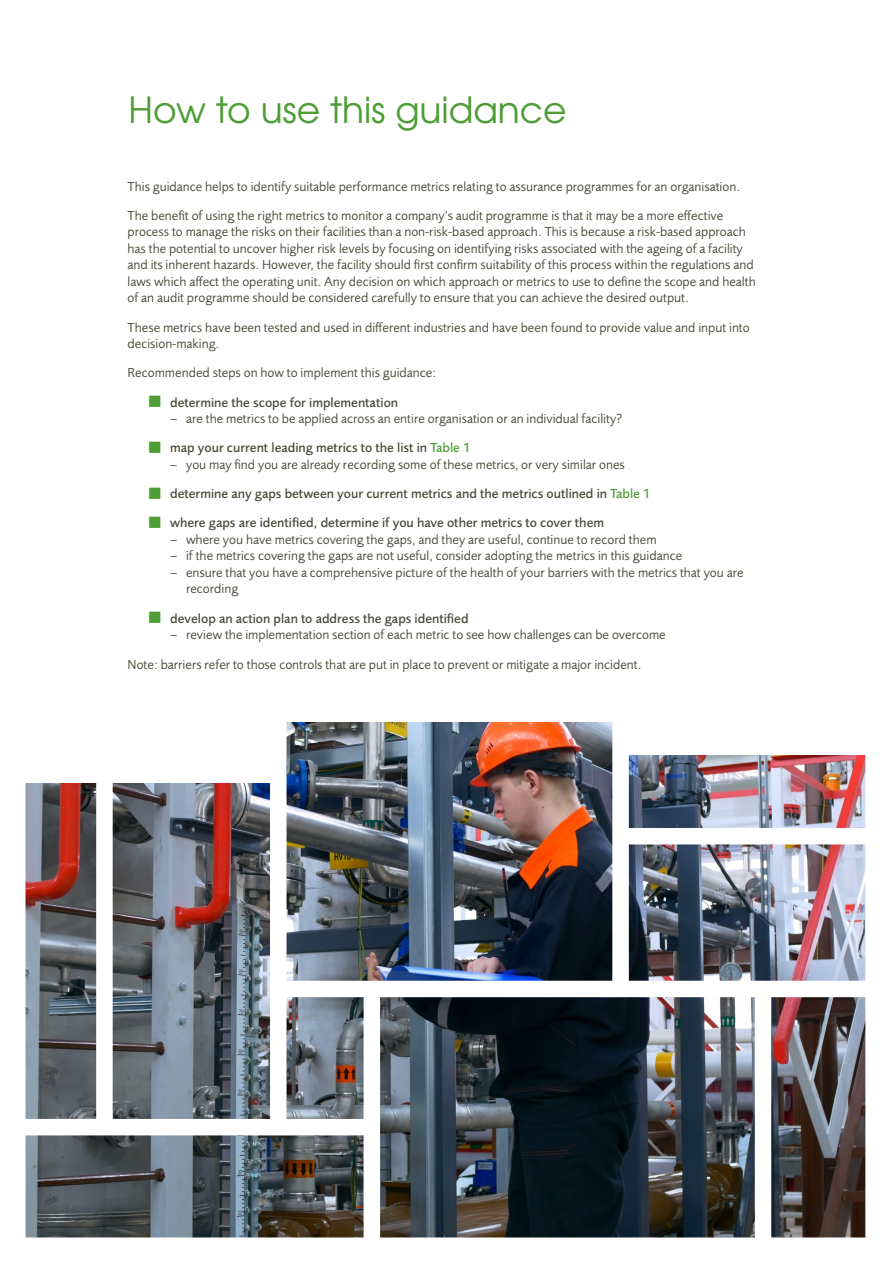
<style>
.page{position:relative;width:893px;height:1263px;background:#fff}
.page>*{position:absolute;margin:0;border:0;box-sizing:border-box;transform-origin:0 0}
.t1{font:36px "Te X Gyre Adventor";color:#4c9d34}
.t2{font:13.5px/16.5px "Foundry Sans";color:#474738}
.t3{font:500 13.5px "Foundry Sans";color:#474738}
.s1{color:#4c9d34}
.s2{font-weight:500}
.s3{font-weight:500;color:#4c9d34}
</style>
<div class="page">
<img style="left:26px;top:723px;width:839px;height:514px">
<div style="left:96px;top:529px;width:17px;height:602px;background:#fff"></div>
<div style="left:270px;top:529px;width:16px;height:594px;background:#fff"></div>
<div style="left:612px;top:690px;width:17px;height:299px;background:#fff"></div>
<div style="left:755px;top:986px;width:16px;height:256px;background:#fff"></div>
<div style="left:364px;top:989px;width:16px;height:253px;background:#fff"></div>
<div style="left:276px;top:981px;width:597px;height:16px;background:#fff"></div>
<div style="left:9px;top:1119px;width:363px;height:16px;background:#fff"></div>
<div style="left:619px;top:828px;width:261px;height:16px;background:#fff"></div>
<div style="left:15px;top:697px;width:257px;height:85px;background:#fff"></div>
<div style="left:623px;top:697px;width:257px;height:58px;background:#fff"></div>
<h1 class="t1" style="left:129px;top:81px;width:439px">How to use this guidance</h1>
<p class="t2" style="left:128px;top:172px;width:614px;line-height:29.2px">This guidance helps to identify suitable performance metrics relating to assurance programmes for an organisation.<br>The benefit of using the right metrics to monitor a company’s audit programme is that it may be a more effective</p>
<p class="t2" style="left:128px;top:224px;width:630px">process to manage the risks on their facilities than a non-risk-based approach. This is because a risk-based approach has the potential to uncover higher risk levels by focusing on identifying risks associated with the ageing of a facility and its inherent hazards. However, the facility should first confirm suitability of this process within the regulations and laws which affect the operating unit. Any decision on which approach or metrics to use to define the scope and health of an audit programme should be considered carefully to ensure that you can achieve the desired output.</p>
<p class="t2" style="left:128px;top:319px;width:624px">These metrics have been tested and used in different industries and have been found to provide value and input into decision-making.</p>
<p class="t2" style="left:128px;top:365px;width:310px">Recommended steps on how to implement this guidance:</p>
<p class="t2" style="left:170px;top:394px;width:454px;text-indent:-21px"><span class="s1">■</span> <span class="s2">determine the scope for implementation<br></span>‒ are the metrics to be applied across an entire organisation or an individual facility?</p>
<p class="t2" style="left:170px;top:440px;width:456px;text-indent:-21px"><span class="s1">■</span> <span class="s2">map your current leading metrics to the list in</span> <span class="s3">Table 1<br></span>‒ you may find you are already recording some of these metrics, or very similar ones</p>
<p class="t3" style="left:149px;top:486px;width:503px"><span class="s1">■</span> determine any gaps between your current metrics and the metrics outlined in <span class="s1">Table 1</span></p>
<p class="t3" style="left:149px;top:515px;width:457px"><span class="s1">■</span> where gaps are identified, determine if you have other metrics to cover them</p>
<p class="t2" style="left:170px;top:531px;width:488px">‒ where you have metrics covering the gaps, and they are useful, continue to record them</p>
<p class="t2" style="left:170px;top:548px;width:514px">‒ if the metrics covering the gaps are not useful, consider adopting the metrics in this guidance</p>
<p class="t2" style="left:170px;top:564px;width:575px">‒ ensure that you have a comprehensive picture of the health of your barriers with the metrics that you are</p>
<p class="t2" style="left:186px;top:581px;width:54px">recording</p>
<p class="t2" style="left:170px;top:610px;width:497px;text-indent:-21px"><span class="s1">■</span> <span class="s2">develop an action plan to address the gaps identified<br></span>‒ review the implementation section of each metric to see how challenges can be overcome</p>
<p class="t2" style="left:128px;top:656px;width:515px">Note: barriers refer to those controls that are put in place to prevent or mitigate a major incident.</p>
</div>
